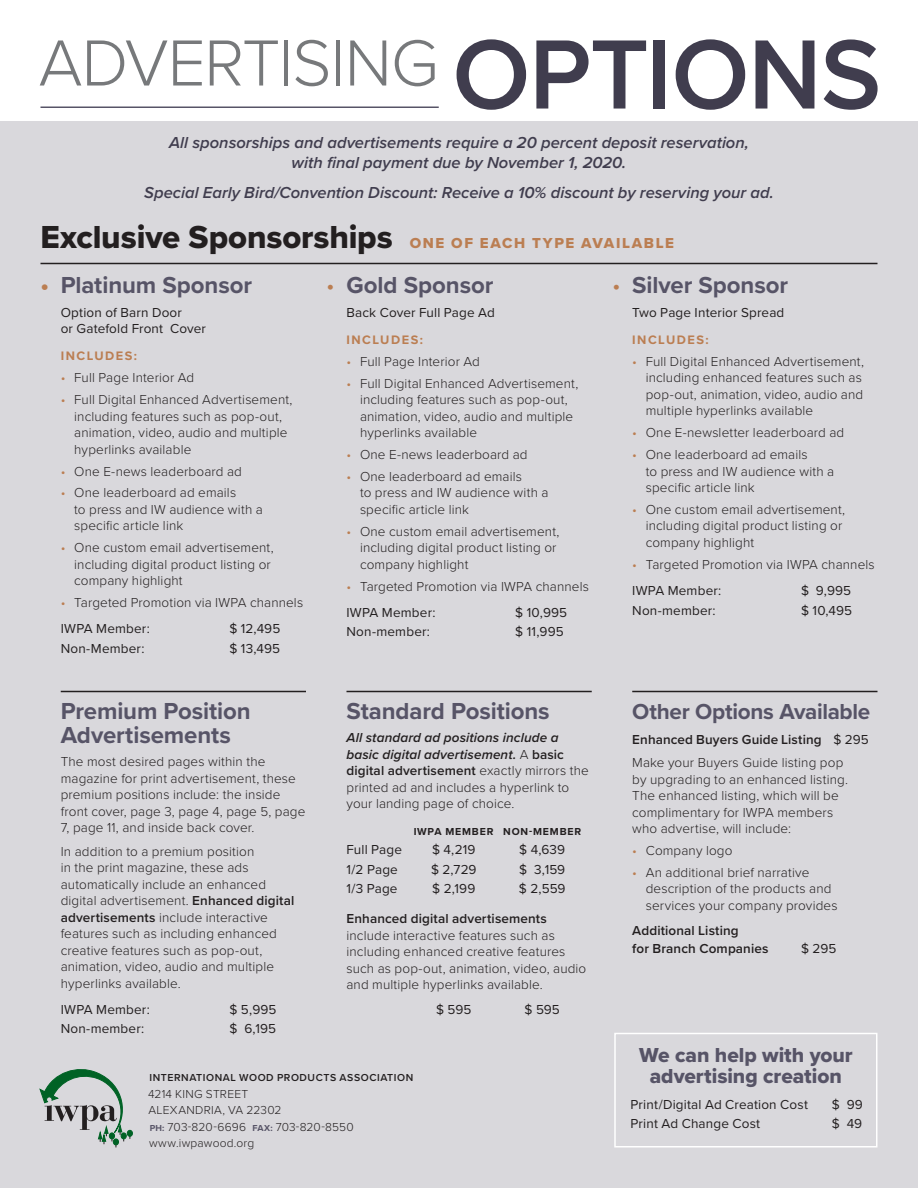
<style>
.page{position:relative;width:918px;height:1188px;background:#fff}
.page>*{position:absolute;margin:0;border:0;box-sizing:border-box;transform-origin:0 0}
.t1{font:300 67.5px "Proxima Nova";letter-spacing:-.02em;color:#77797b}
.t2{font:700 24px/24px "Proxima Nova";letter-spacing:-.005em;color:#575467}
.t3{font:700 22.5px "Proxima Nova";letter-spacing:-.015em;color:#575467}
.t4{font:21px/21px "Proxima Nova Extrabld";color:#575467;text-align:center}
.t5{font:italic 600 16.5px/19.5px "Proxima Nova";color:#403d4e;text-align:center}
.t6{font:15px "Proxima Nova Extrabld";letter-spacing:.11em;color:#bb7e52}
.t7{font:300 13.5px/16.5px "Proxima Nova";letter-spacing:.01em;color:#231f20}
.t8{font:13.5px/16.5px "Proxima Nova";letter-spacing:.01em;color:#231f20}
.t9{font:600 13.5px/18px "Proxima Nova";letter-spacing:.01em;color:#231f20}
.t10{font:700 12.75px "Proxima Nova";letter-spacing:.115em;color:#bb7e52}
.t11{font:300 12px/16.5px "Proxima Nova";letter-spacing:.015em;color:#231f20}
.t12{font:600 10.5px "Proxima Nova";letter-spacing:.05em;color:#231f20}
.t13{font:700 10.5px "Proxima Nova";letter-spacing:.075em;color:#231f20}
.s1{font-weight:600;font-size:102px;color:#403d4e}
.s2{font-size:33px;color:#231f20}
.s3{font-weight:300;color:#bb7e52}
.s4{color:#bb7e52}
.s5{font-weight:400}
.s6{font-weight:600}
.s7{font-weight:600;font-style:italic}
.s8{font-weight:700;font-size:9px;color:#575467}
</style>
<div class="page">
<div style="left:0;top:122px;width:918px;height:1066px;background:#d9d8dc"></div>
<hr style="left:40px;top:106px;width:399px;height:2px;background:#575467">
<hr style="left:40px;top:263px;width:838px;height:1px;background:#231f20">
<hr style="left:61px;top:691px;width:245px;height:1px;background:#231f20">
<hr style="left:346px;top:691px;width:246px;height:1px;background:#231f20">
<hr style="left:632px;top:691px;width:246px;height:1px;background:#231f20">
<svg style="left:40px;top:1069px;width:93px;height:78px"></svg>
<div style="left:614px;top:1033px;width:264px;height:115px;border:2px solid #fff"></div>
<h1 class="t1" style="left:39px;top:13px;width:844px">ADVERTISING <span class="s1">OPTIONS</span></h1>
<p class="t5" style="left:169px;top:132px;width:581px">All sponsorships and advertisements require a 20 percent deposit reservation, with final payment due by November 1, 2020.</p>
<p class="t5" style="left:144px;top:182px;width:631px">Special Early Bird/Convention Discount: Receive a 10% discount by reserving your ad.</p>
<p class="t6" style="left:40px;top:232px;width:635px"><span class="s2">Exclusive Sponsorships</span> ONE OF EACH TYPE AVAILABLE</p>
<h2 class="t2" style="left:612px;top:273px;width:178px"><span class="s3">•</span> Silver Sponsor</h2>
<p class="t8" style="left:632px;top:303px;width:154px">Two Page Interior Spread</p>
<p class="t10" style="left:632px;top:330px;width:78px">INCLUDES:</p>
<p class="t7" style="left:646px;top:352px;width:220px;text-indent:-14px"><span class="s4">•</span> Full Digital Enhanced Advertisement, including enhanced features such as pop-out, animation, video, audio and multiple hyperlinks available</p>
<p class="t7" style="left:632px;top:424px;width:214px"><span class="s4">•</span> One E-newsletter leaderboard ad</p>
<p class="t7" style="left:646px;top:446px;width:190px;text-indent:-14px"><span class="s4">•</span> One leaderboard ad emails<br>to press and IW audience with a specific article link</p>
<p class="t7" style="left:646px;top:500px;width:201px;text-indent:-14px"><span class="s4">•</span> One custom email advertisement, including digital product listing or company highlight</p>
<p class="t7" style="left:632px;top:550px;width:244px;line-height:26.2px"><span class="s4">•</span> Targeted Promotion via IWPA channels<br><span class="s5">IWPA Member:</span></p>
<h2 class="t2" style="left:40px;top:273px;width:213px"><span class="s4">•</span> Platinum Sponsor</h2>
<p class="t8" style="left:61px;top:303px;width:147px">Option of Barn Door<br>or Gatefold Front Cover</p>
<p class="t10" style="left:61px;top:347px;width:78px">INCLUDES:</p>
<p class="t7" style="left:61px;top:369px;width:135px"><span class="s4">•</span> Full Page Interior Ad</p>
<p class="t7" style="left:74px;top:391px;width:220px;text-indent:-14px"><span class="s4">•</span> Full Digital Enhanced Advertisement, including features such as pop-out, animation, video, audio and multiple hyperlinks available</p>
<p class="t7" style="left:61px;top:462px;width:183px"><span class="s4">•</span> One E-news leaderboard ad</p>
<p class="t7" style="left:74px;top:484px;width:190px;text-indent:-14px"><span class="s4">•</span> One leaderboard ad emails<br>to press and IW audience with a specific article link</p>
<p class="t7" style="left:74px;top:539px;width:201px;text-indent:-14px"><span class="s4">•</span> One custom email advertisement, including digital product listing or company highlight</p>
<p class="t7" style="left:61px;top:589px;width:244px;line-height:26.2px"><span class="s4">•</span> Targeted Promotion via IWPA channels<br><span class="s5">IWPA Member:</span></p>
<h2 class="t2" style="left:326px;top:273px;width:169px"><span class="s3">•</span> Gold Sponsor</h2>
<p class="t8" style="left:346px;top:303px;width:150px">Back Cover Full Page Ad</p>
<p class="t10" style="left:346px;top:330px;width:78px">INCLUDES:</p>
<p class="t7" style="left:346px;top:352px;width:135px"><span class="s4">•</span> Full Page Interior Ad</p>
<p class="t7" style="left:360px;top:374px;width:220px;text-indent:-14px"><span class="s4">•</span> Full Digital Enhanced Advertisement, including features such as pop-out, animation, video, audio and multiple hyperlinks available</p>
<p class="t7" style="left:346px;top:446px;width:183px"><span class="s4">•</span> One E-news leaderboard ad</p>
<p class="t7" style="left:360px;top:467px;width:190px;text-indent:-14px"><span class="s4">•</span> One leaderboard ad emails<br>to press and IW audience with a specific article link</p>
<p class="t7" style="left:360px;top:522px;width:201px;text-indent:-14px"><span class="s4">•</span> One custom email advertisement, including digital product listing or company highlight</p>
<p class="t7" style="left:346px;top:572px;width:244px;line-height:26.2px"><span class="s4">•</span> Targeted Promotion via IWPA channels<br><span class="s5">IWPA Member:</span></p>
<p class="t8" style="left:801px;top:582px;width:52px">$ 9,995</p>
<p class="t8" style="left:632px;top:601px;width:85px">Non-member:</p>
<p class="t8" style="left:801px;top:601px;width:53px">$ 10,495</p>
<p class="t8" style="left:515px;top:604px;width:53px">$ 10,995</p>
<p class="t8" style="left:230px;top:620px;width:52px">$ 12,495</p>
<p class="t8" style="left:346px;top:623px;width:85px">Non-member:</p>
<p class="t8" style="left:515px;top:623px;width:50px">$ 11,995</p>
<p class="t8" style="left:61px;top:640px;width:85px">Non-Member:</p>
<p class="t8" style="left:230px;top:640px;width:52px">$ 13,495</p>
<h2 class="t2" style="left:61px;top:699px;width:192px">Premium Position<br>Advertisements</h2>
<p class="t7" style="left:61px;top:753px;width:246px">The most desired pages within the magazine for print advertisement, these premium positions include: the inside front cover, page 3, page 4, page 5, page 7, page 11, and inside back cover.</p>
<p class="t7" style="left:61px;top:842px;width:235px">In addition to a premium position<br>in the print magazine, these ads automatically include an enhanced digital advertisement. <span class="s6">Enhanced digital advertisements</span> include interactive features such as including enhanced creative features such as pop-out, animation, video, audio and multiple hyperlinks available.</p>
<p class="t8" style="left:61px;top:1001px;width:91px">IWPA Member:</p>
<p class="t8" style="left:230px;top:1001px;width:49px">$ 5,995</p>
<p class="t8" style="left:61px;top:1020px;width:85px">Non-member:</p>
<p class="t8" style="left:230px;top:1020px;width:48px">$ 6,195</p>
<h2 class="t2" style="left:347px;top:699px;width:205px">Standard Positions</h2>
<p class="t7" style="left:346px;top:729px;width:244px"><span class="s7">All standard ad positions include a basic digital advertisement.</span> A <span class="s6">basic digital advertisement</span> exactly mirrors the printed ad and includes a hyperlink to your landing page of choice.</p>
<p class="t13" style="left:414px;top:823px;width:169px">IWPA MEMBER NON-MEMBER</p>
<p class="t8" style="left:346px;top:841px;width:57px">Full Page</p>
<p class="t8" style="left:432px;top:841px;width:45px">$ 4,219</p>
<p class="t8" style="left:519px;top:841px;width:48px">$ 4,639</p>
<p class="t8" style="left:346px;top:860px;width:53px">1/2 Page</p>
<p class="t8" style="left:431px;top:860px;width:47px">$ 2,729</p>
<p class="t8" style="left:519px;top:860px;width:48px">$ 3,159</p>
<p class="t8" style="left:346px;top:880px;width:53px">1/3 Page</p>
<p class="t8" style="left:432px;top:880px;width:45px">$ 2,199</p>
<p class="t8" style="left:519px;top:880px;width:48px">$ 2,559</p>
<p class="t9" style="left:346px;top:909px;width:202px">Enhanced digital advertisements</p>
<p class="t7" style="left:346px;top:926px;width:241px">include interactive features such as including enhanced creative features such as pop-out, animation, video, audio and multiple hyperlinks available.</p>
<p class="t8" style="left:436px;top:1001px;width:37px">$ 595</p>
<p class="t8" style="left:525px;top:1001px;width:37px">$ 595</p>
<p class="t12" style="left:150px;top:1070px;width:265px">INTERNATIONAL WOOD PRODUCTS ASSOCIATION</p>
<p class="t11" style="left:148px;top:1085px;width:207px">4214 KING STREET<br>ALEXANDRIA, VA 22302<br><span class="s8">PH:</span> 703-820-6696 <span class="s8">FAX:</span> 703-820-8550 www.iwpawood.org</p>
<h3 class="t3" style="left:632px;top:695px;width:240px">Other Options Available</h3>
<p class="t7" style="left:632px;top:727px;width:238px;line-height:23.2px"><span class="s6">Enhanced Buyers Guide Listing</span> <span class="s5">$ 295<br></span>Make your Buyers Guide listing pop</p>
<p class="t7" style="left:632px;top:770px;width:217px">by upgrading to an enhanced listing.<br>The enhanced listing, which will be complimentary for IWPA members who advertise, will include:</p>
<p class="t7" style="left:632px;top:842px;width:102px"><span class="s4">•</span> Company logo</p>
<p class="t7" style="left:646px;top:863px;width:193px;text-indent:-14px"><span class="s4">•</span> An additional brief narrative description of the products and services your company provides</p>
<p class="t9" style="left:632px;top:921px;width:138px">Additional Listing<br>for Branch Companies</p>
<p class="t8" style="left:801px;top:939px;width:37px">$ 295</p>
<h3 class="t4" style="left:639px;top:1044px;width:215px">We can help with your advertising creation</h3>
<p class="t8" style="left:631px;top:1096px;width:179px">Print/Digital Ad Creation Cost</p>
<p class="t8" style="left:832px;top:1096px;width:33px">$ 99</p>
<p class="t8" style="left:631px;top:1115px;width:131px">Print Ad Change Cost</p>
<p class="t8" style="left:832px;top:1115px;width:32px">$ 49</p>
</div>
